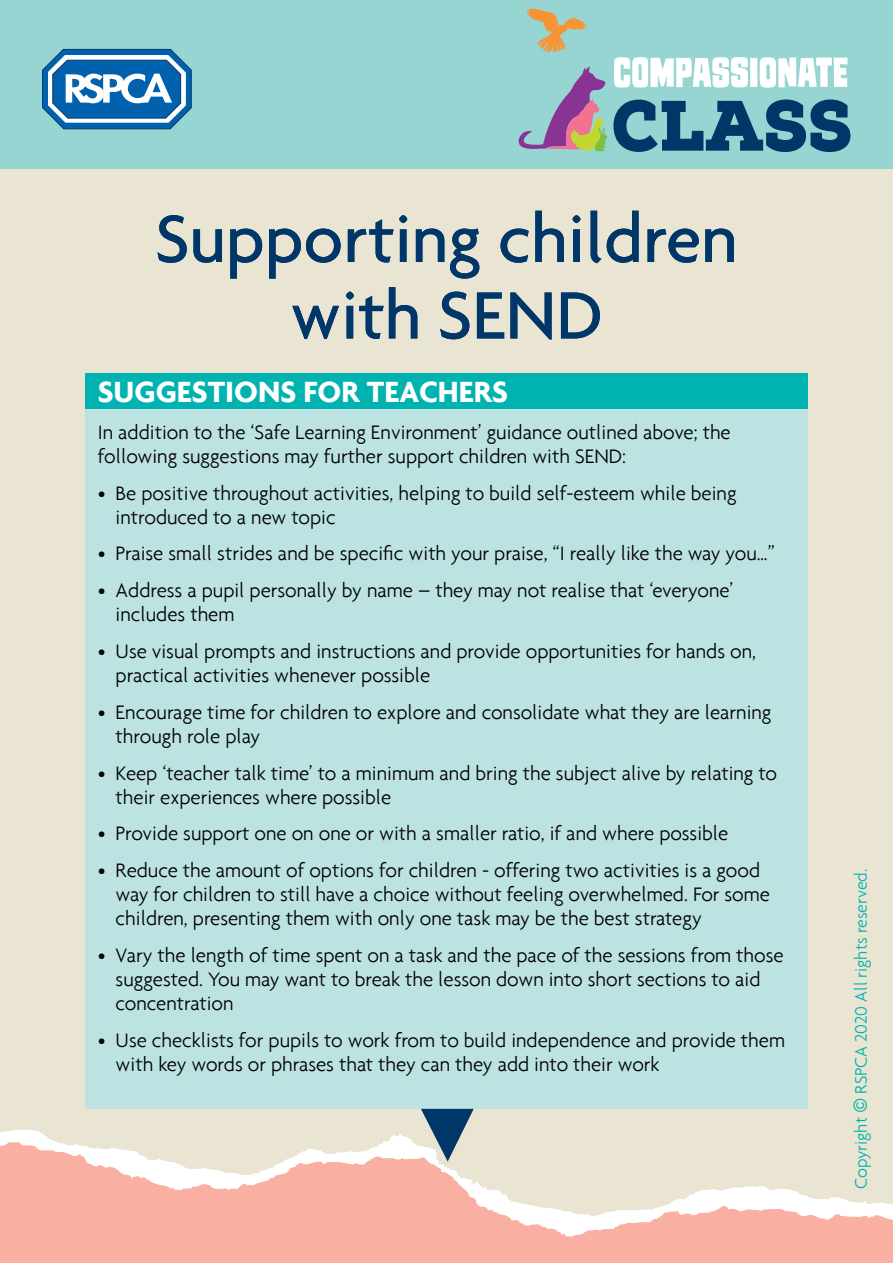
<style>
.page{position:relative;width:893px;height:1263px;background:#eae4d2}
.page>*{position:absolute;margin:0;border:0;box-sizing:border-box;transform-origin:0 0}
.t1{font:500 72px/76.5px "Agenda";color:#003768;text-align:center}
.t2{font:700 31.5px "Agenda";color:#fff}
.t3{font:300 21px/24px "Agenda";color:#000}
.t4{font:300 18px "Agenda";color:#00b3b0}
.s1{font-family:"Arial";font-weight:400}
</style>
<div class="page">
<div style="left:0;top:0;width:893px;height:169px;background:#96d5d2"></div>
<svg style="left:42px;top:49px;width:149px;height:80px;background:#5293c3"></svg>
<svg style="left:614px;top:57px;width:233px;height:31px;background:#e0f2f1"></svg>
<svg style="left:519px;top:66px;width:88px;height:86px;background:#9da3ae"></svg>
<svg style="left:613px;top:99px;width:237px;height:53px;background:#417b96"></svg>
<svg style="left:526px;top:9px;width:61px;height:44px;background:#b9bd98"></svg>
<svg style="left:0;top:1130px;width:893px;height:133px;fill:#f9afa1"></svg>
<div style="left:85px;top:391px;width:723px;height:718px;background:#bce3e2"></div>
<div style="left:85px;top:373px;width:723px;height:35px;background:#00b3b0"></div>
<svg style="left:421px;top:1109px;width:53px;height:52px"></svg>
<h1 class="t1" style="left:155px;top:199px;width:584px">Supporting children with SEND</h1>
<h2 class="t2" style="left:98px;top:373px;width:412px">SUGGESTIONS FOR TEACHERS</h2>
<p class="t3" style="left:98px;top:420px;width:634px">In addition to the ‘Safe Learning Environment’ guidance outlined above; the following suggestions may further support children with SEND:</p>
<p class="t3" style="left:116px;top:481px;width:622px;text-indent:-18px">• Be positive throughout activities, helping to build self-esteem while being introduced to a new topic</p>
<p class="t3" style="left:98px;top:541px;width:679px">• Praise small strides and be specific with your praise, “I really like the way you…”</p>
<p class="t3" style="left:116px;top:578px;width:619px;text-indent:-18px">• Address a pupil personally by name – they may not realise that ‘everyone’ includes them</p>
<p class="t3" style="left:116px;top:639px;width:642px;text-indent:-18px">• Use visual prompts and instructions and provide opportunities for hands on, practical activities whenever possible</p>
<p class="t3" style="left:116px;top:700px;width:657px;text-indent:-18px">• Encourage time for children to explore and consolidate what they are learning through role play</p>
<p class="t3" style="left:116px;top:760px;width:663px;text-indent:-18px">• Keep ‘teacher talk time’ to a minimum and bring the subject alive by relating to their experiences where possible</p>
<p class="t3" style="left:98px;top:821px;width:632px">• Provide support one on one or with a smaller ratio, if and where possible</p>
<p class="t3" style="left:116px;top:858px;width:656px;text-indent:-18px">• Reduce the amount of options for children - offering two activities is a good way for children to still have a choice without feeling overwhelmed. For some children, presenting them with only one task may be the best strategy</p>
<p class="t3" style="left:116px;top:943px;width:669px;text-indent:-18px">• Vary the length of time spent on a task and the pace of the sessions from those suggested. You may want to break the lesson down into short sections to aid concentration</p>
<p class="t3" style="left:116px;top:1027px;width:671px;text-indent:-18px">• Use checklists for pupils to work from to build independence and provide them with key words or phrases that they can they add into their work</p>
<p class="t4" style="left:850px;top:1188px;width:321px;rotate:-90deg">Copyright <span class="s1">©</span> RSPCA 2020 All rights reserved.</p>
</div>
